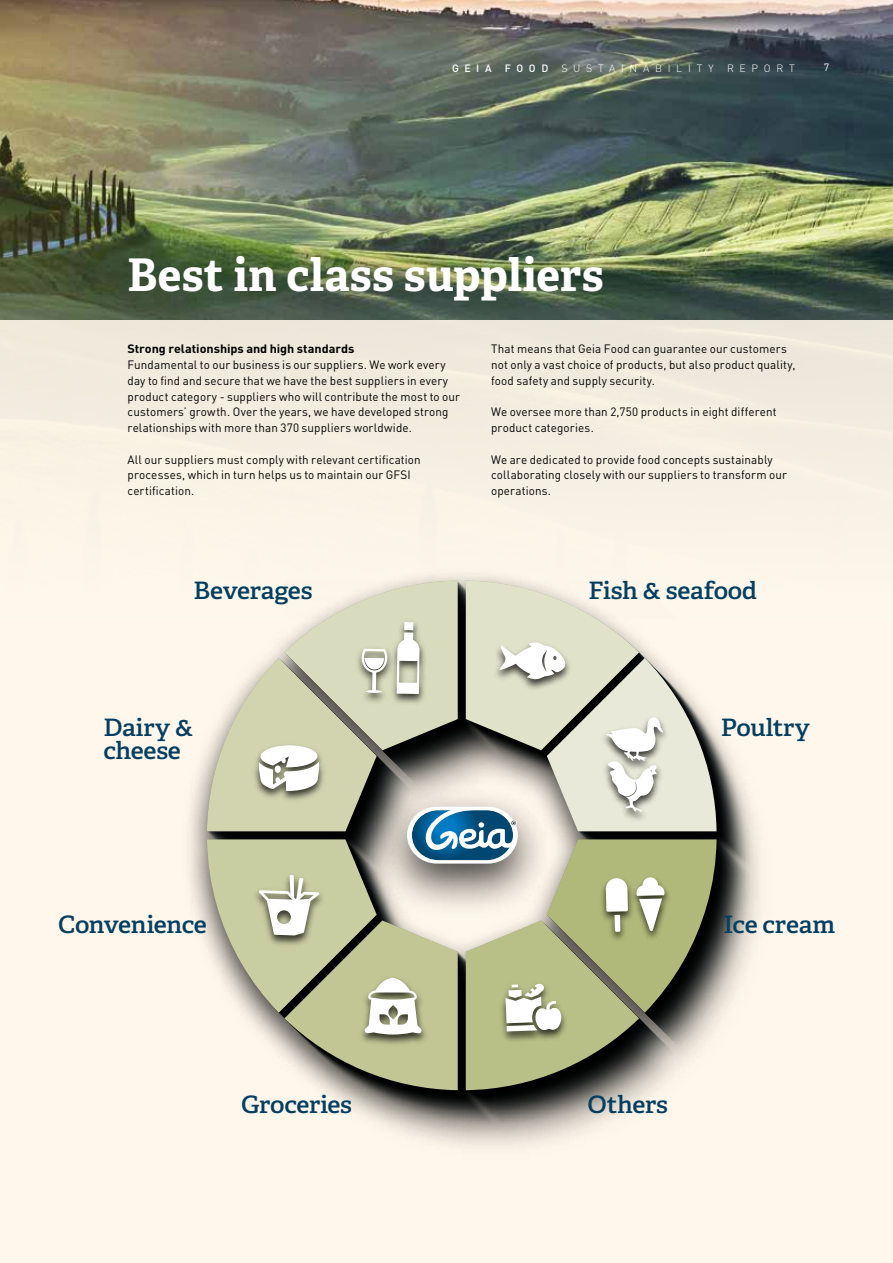
<style>
.page{position:relative;width:893px;height:1263px;background:#fff}
.page>*{position:absolute;margin:0;border:0;box-sizing:border-box;transform-origin:0 0}
.t1{font:700 45px "Adelle";letter-spacing:.005em;color:#fff}
.t2{font:600 24px/22.5px "Adelle";letter-spacing:-.015em;color:#043e60;scale:1.05 1}
.t3{font:12px/15.8px "DIN Pro";letter-spacing:.01em;color:#000}
.t4{font:700 12px "DIN Pro";letter-spacing:-.005em;color:#000;scale:1.05 1}
.t5{font:300 10.5px "DIN Pro";letter-spacing:.545em;color:#fff}
.t6{font:500 10.5px "DIN Pro";letter-spacing:.53em;color:#fff}
.t7{font:10.5px "DIN Pro";color:#fff}
</style>
<div class="page">
<img style="left:0;top:0;width:893px;height:320px">
<div style="left:0;top:320px;width:893px;height:943px;background:linear-gradient(to right,#fbf3e7,#f8f1e5)"></div>
<div style="left:182px;top:568px;width:591px;height:592px;background:#000;opacity:.75"></div>
<svg style="left:207px;top:581px;width:547px;height:547px"></svg>
<p class="t6" style="left:452px;top:61px;width:41px">GEIA</p>
<p class="t6" style="left:505px;top:61px;width:45px">FOOD</p>
<p class="t5" style="left:561px;top:61px;width:154px">SUSTAINABILITY</p>
<p class="t5" style="left:727px;top:61px;width:69px">REPORT</p>
<p class="t7" style="left:824px;top:60px;width:7px">7</p>
<h1 class="t1" style="left:128px;top:247px;width:478px">Best in class suppliers</h1>
<p class="t4" style="left:128px;top:341px;width:218px">Strong relationships and high standards</p>
<p class="t3" style="left:128px;top:356px;width:334px">Fundamental to our business is our suppliers. We work every day to find and secure that we have the best suppliers in every product category - suppliers who will contribute the most to our customers’ growth. Over the years, we have developed strong relationships with more than 370 suppliers worldwide.</p>
<p class="t3" style="left:128px;top:451px;width:295px">All our suppliers must comply with relevant certification processes, which in turn helps us to maintain our GFSI certification.</p>
<p class="t3" style="left:491px;top:341px;width:306px">That means that Geia Food can guarantee our customers not only a vast choice of products, but also product quality, food safety and supply security.</p>
<p class="t3" style="left:491px;top:404px;width:287px">We oversee more than 2,750 products in eight different product categories.</p>
<p class="t3" style="left:491px;top:451px;width:297px">We are dedicated to provide food concepts sustainably collaborating closely with our suppliers to transform our operations.</p>
<h2 class="t2" style="left:193px;top:580px;width:115px">Beverages</h2>
<h2 class="t2" style="left:588px;top:580px;width:162px">Fish &amp; seafood</h2>
<h2 class="t2" style="left:103px;top:717px;width:87px">Dairy &amp; cheese</h2>
<h2 class="t2" style="left:721px;top:717px;width:86px">Poultry</h2>
<h2 class="t2" style="left:58px;top:913px;width:143px">Convenience</h2>
<h2 class="t2" style="left:723px;top:913px;width:108px">Ice cream</h2>
<h2 class="t2" style="left:241px;top:1093px;width:107px">Groceries</h2>
<h2 class="t2" style="left:587px;top:1093px;width:78px">Others</h2>
</div>
